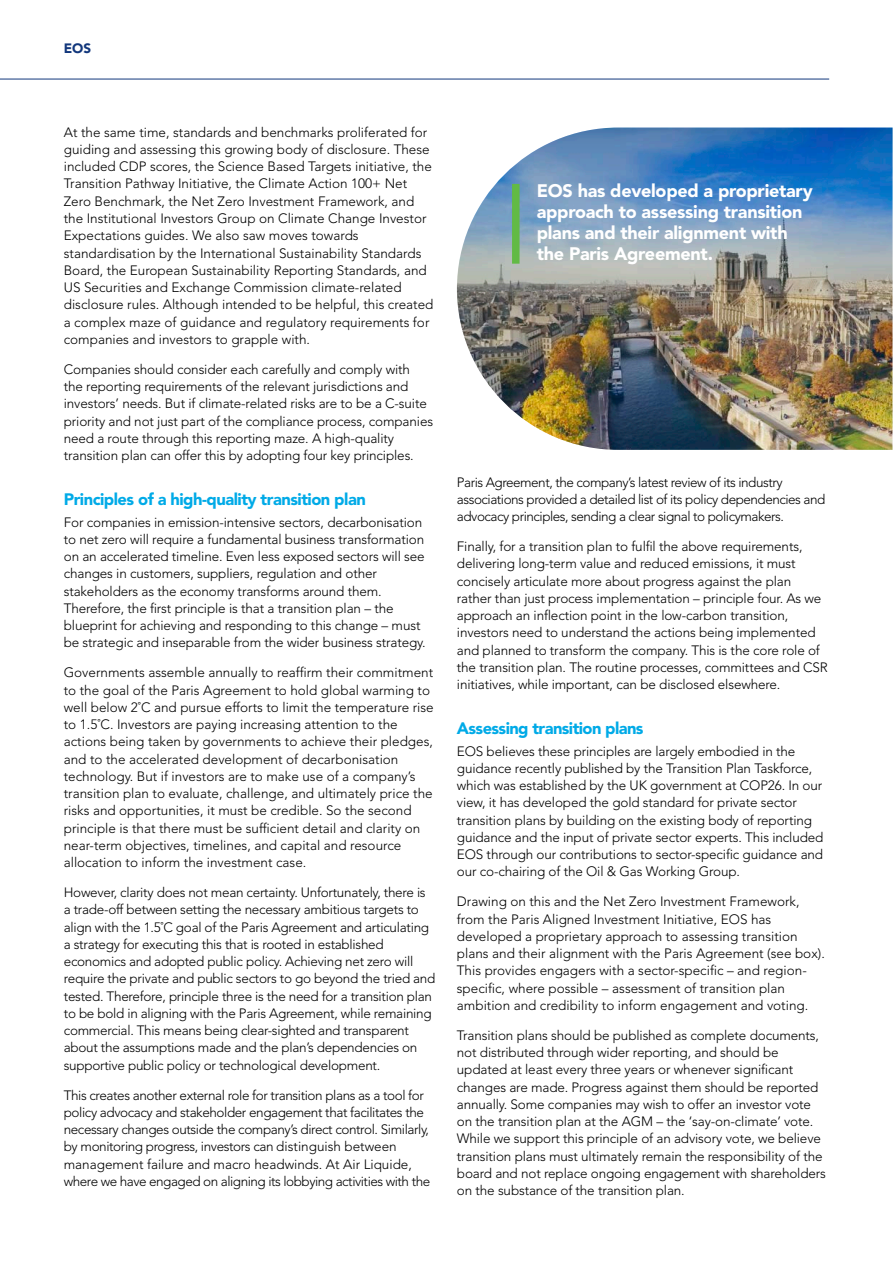
<style>
.page{position:relative;width:893px;height:1263px;background:#fff}
.page>*{position:absolute;margin:0;border:0;box-sizing:border-box;transform-origin:0 0}
.t1{font:900 18px/21px "Avenir LT Std";letter-spacing:-.015em;color:#fff}
.t2{font:900 16.5px "Avenir LT Std";letter-spacing:-.03em;color:#00aae7}
.t3{font:300 13.5px/17.2px "Avenir LT Std";letter-spacing:-.01em;color:#000}
.t4{font:300 13.5px/17.2px "Avenir LT Std";letter-spacing:-.03em;color:#000}
.t5{font:300 13.5px/17.2px "Avenir LT Std";letter-spacing:-.035em;color:#000}
.t6{font:900 13.5px "Avenir LT Std";color:#12377c}
</style>
<div class="page">
<img style="left:457px;top:128px;width:436px;height:322px">
<hr style="left:0;top:79px;width:829px;height:1px;background:#12377c">
<div style="left:512px;top:184px;width:8px;height:80px;background:#62ba45"></div>
<p class="t6" style="left:64px;top:40px;width:29px">EOS</p>
<p class="t3" style="left:64px;top:123px;width:371px">At the same time, standards and benchmarks proliferated for guiding and assessing this growing body of disclosure. These included CDP scores, the Science Based Targets initiative, the Transition Pathway Initiative, the Climate Action 100+ Net Zero Benchmark, the Net Zero Investment Framework, and the Institutional Investors Group on Climate Change Investor Expectations guides. We also saw moves towards standardisation by the International Sustainability Standards Board, the European Sustainability Reporting Standards, and US Securities and Exchange Commission climate-related disclosure rules. Although intended to be helpful, this created a complex maze of guidance and regulatory requirements for companies and investors to grapple with.</p>
<p class="t3" style="left:64px;top:361px;width:371px">Companies should consider each carefully and comply with<br>the reporting requirements of the relevant jurisdictions and investors’ needs. But if climate-related risks are to be a C-suite priority and not just part of the compliance process, companies need a route through this reporting maze. A high-quality transition plan can offer this by adopting four key principles.</p>
<p class="t2" style="left:64px;top:489px;width:304px">Principles of a high-quality transition plan</p>
<p class="t3" style="left:64px;top:513px;width:363px">For companies in emission-intensive sectors, decarbonisation to net zero will require a fundamental business transformation on an accelerated timeline. Even less exposed sectors will see changes in customers, suppliers, regulation and other stakeholders as the economy transforms around them.<br>Therefore, the first principle is that a transition plan – the blueprint for achieving and responding to this change – must be strategic and inseparable from the wider business strategy.</p>
<p class="t3" style="left:64px;top:664px;width:371px">Governments assemble annually to reaffirm their commitment to the goal of the Paris Agreement to hold global warming to well below 2˚C and pursue efforts to limit the temperature rise to 1.5˚C. Investors are paying increasing attention to the actions being taken by governments to achieve their pledges, and to the accelerated development of decarbonisation technology. But if investors are to make use of a company’s transition plan to evaluate, challenge, and ultimately price the risks and opportunities, it must be credible. So the second principle is that there must be sufficient detail and clarity on near-term objectives, timelines, and capital and resource allocation to inform the investment case.</p>
<p class="t3" style="left:64px;top:884px;width:373px">However, clarity does not mean certainty. Unfortunately, there is a trade-off between setting the necessary ambitious targets to align with the 1.5˚C goal of the Paris Agreement and articulating a strategy for executing this that is rooted in established economics and adopted public policy. Achieving net zero will require the private and public sectors to go beyond the tried and tested. Therefore, principle three is the need for a transition plan to be bold in aligning with the Paris Agreement, while remaining commercial. This means being clear-sighted and transparent about the assumptions made and the plan’s dependencies on supportive public policy or technological development.</p>
<p class="t4" style="left:64px;top:1086px;width:368px">This creates another external role for transition plans as a tool for policy advocacy and stakeholder engagement that facilitates the necessary changes outside the company’s direct control. Similarly, by monitoring progress, investors can distinguish between management failure and macro headwinds. At Air Liquide, where we have engaged on aligning its lobbying activities with the</p>
<h1 class="t1" style="left:537px;top:181px;width:277px">EOS has developed a proprietary approach to assessing transition plans and their alignment with the Paris Agreement.</h1>
<p class="t5" style="left:457px;top:473px;width:370px">Paris Agreement, the company’s latest review of its industry associations provided a detailed list of its policy dependencies and advocacy principles, sending a clear signal to policymakers.</p>
<p class="t3" style="left:457px;top:538px;width:372px">Finally, for a transition plan to fulfil the above requirements, delivering long-term value and reduced emissions, it must concisely articulate more about progress against the plan rather than just process implementation – principle four. As we approach an inflection point in the low-carbon transition, investors need to understand the actions being implemented and planned to transform the company. This is the core role of the transition plan. The routine processes, committees and CSR initiatives, while important, can be disclosed elsewhere.</p>
<p class="t2" style="left:457px;top:718px;width:188px">Assessing transition plans</p>
<p class="t3" style="left:457px;top:742px;width:368px">EOS believes these principles are largely embodied in the guidance recently published by the Transition Plan Taskforce, which was established by the UK government at COP26. In our view, it has developed the gold standard for private sector transition plans by building on the existing body of reporting guidance and the input of private sector experts. This included EOS through our contributions to sector-specific guidance and our co-chairing of the Oil &amp; Gas Working Group.</p>
<p class="t3" style="left:457px;top:893px;width:369px">Drawing on this and the Net Zero Investment Framework, from the Paris Aligned Investment Initiative, EOS has developed a proprietary approach to assessing transition plans and their alignment with the Paris Agreement (see box).<br>This provides engagers with a sector-specific – and region&shy;specific, where possible – assessment of transition plan ambition and credibility to inform engagement and voting.</p>
<p class="t3" style="left:457px;top:1027px;width:371px">Transition plans should be published as complete documents, not distributed through wider reporting, and should be updated at least every three years or whenever significant changes are made. Progress against them should be reported annually. Some companies may wish to offer an investor vote on the transition plan at the AGM – the ‘say-on-climate’ vote.<br>While we support this principle of an advisory vote, we believe transition plans must ultimately remain the responsibility of the board and not replace ongoing engagement with shareholders on the substance of the transition plan.</p>
</div>
